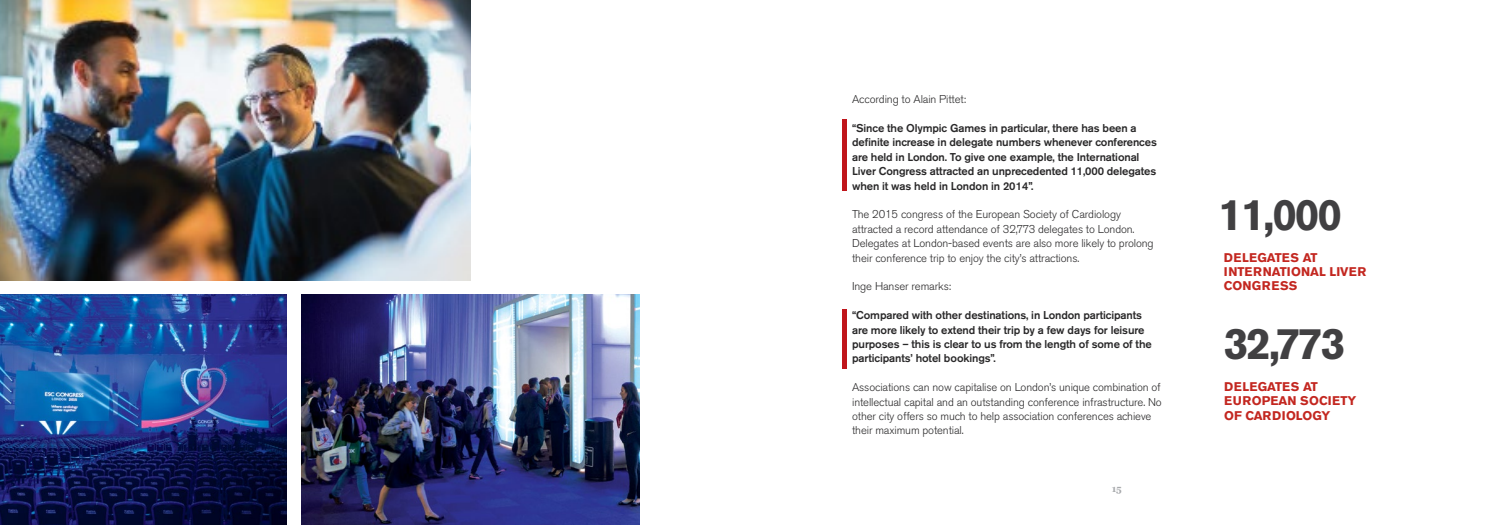
<style>
.page{position:relative;width:1489px;height:525px;background:#fff}
.page>*{position:absolute;margin:0;border:0;box-sizing:border-box;transform-origin:0 0}
.t1{font:700 43.75px "Akzidenz Grotesk BE";letter-spacing:-.045em;color:#414042}
.t2{font:700 12.5px/14.4px "Akzidenz Grotesk BE";letter-spacing:.005em;color:#c32720}
.t3{font:300 11.25px/14.4px "Akzidenz Grotesk BE";letter-spacing:-.01em;color:#292829}
.t4{font:500 11.25px/14.4px "Akzidenz Grotesk BE";letter-spacing:-.01em;color:#292829}
.t5{font:700 9.38px "Georgia";color:#a7a9ac}
</style>
<div class="page">
<img style="left:0;top:0;width:471px;height:280px">
<img style="left:0;top:294px;width:287px;height:230px">
<img style="left:302px;top:294px;width:338px;height:230px">
<hr style="left:842px;top:118px;width:4px;height:72px;background:#c0151b">
<hr style="left:842px;top:310px;width:4px;height:59px;background:#c0151b">
<p class="t3" style="left:852px;top:92px;width:115px">According to Alain Pittet:</p>
<p class="t4" style="left:852px;top:121px;width:306px">“Since the Olympic Games in particular, there has been a definite increase in delegate numbers whenever conferences are held in London. To give one example, the International Liver Congress attracted an unprecedented 11,000 delegates when it was held in London in 2014”.</p>
<p class="t3" style="left:852px;top:207px;width:303px">The 2015 congress of the European Society of Cardiology attracted a record attendance of 32,773 delegates to London.<br>Delegates at London-based events are also more likely to prolong their conference trip to enjoy the city’s attractions.</p>
<p class="t3" style="left:852px;top:279px;width:100px">Inge Hanser remarks:</p>
<p class="t4" style="left:852px;top:308px;width:301px">“Compared with other destinations, in London participants are more likely to extend their trip by a few days for leisure purposes – this is clear to us from the length of some of the participants’ hotel bookings”.</p>
<p class="t3" style="left:852px;top:380px;width:311px">Associations can now capitalise on London’s unique combination of intellectual capital and an outstanding conference infrastructure. No other city offers so much to help association conferences achieve their maximum potential.</p>
<p class="t2" style="left:1224px;top:379px;width:133px">DELEGATES AT<br>EUROPEAN SOCIETY<br>OF CARDIOLOGY</p>
<h1 class="t1" style="left:1217px;top:189px;width:126px">11,000</h1>
<p class="t2" style="left:1223px;top:250px;width:144px">DELEGATES AT<br>INTERNATIONAL LIVER<br>CONGRESS</p>
<h1 class="t1" style="left:1223px;top:318px;width:123px">32,773</h1>
<p class="t5" style="left:1111px;top:481px;width:12px">15</p>
</div>
